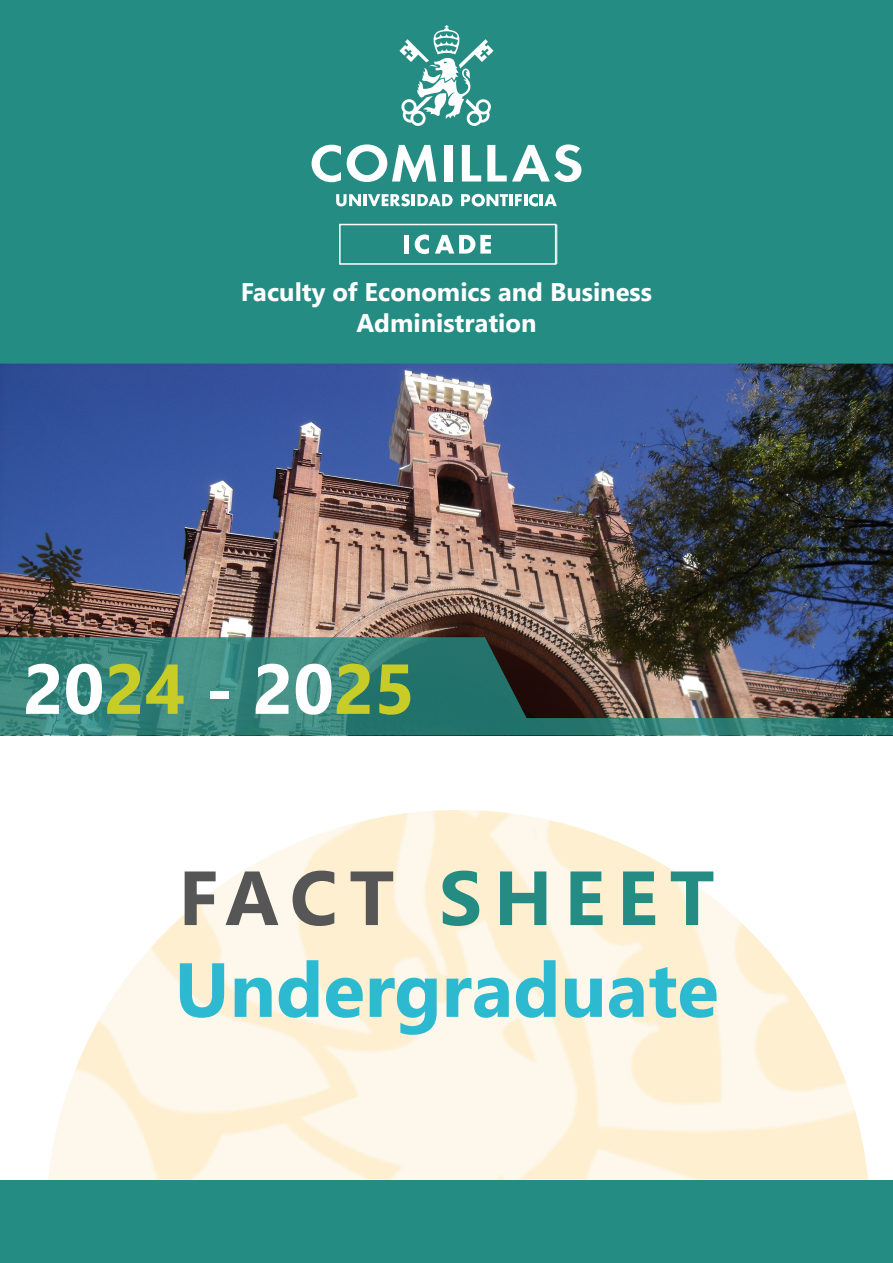
<style>
.page{position:relative;width:893px;height:1263px;background:#fff}
.page>*{position:absolute;margin:0;border:0;box-sizing:border-box;transform-origin:0 0}
.t1{font:700 76.5px/91.8px "Nirmala UI";color:#2db9d0}
.t2{font:700 70.5px "Nirmala UI";color:#fff}
.t3{font:700 25.5px/30.6px "Nirmala UI";color:#fff;text-align:center}
.s1{color:#c8cc27}
.s2{color:#565656}
.s3{color:#258c84}
</style>
<div class="page">
<img style="left:0;top:364px;width:893px;height:273px">
<img style="left:48px;top:810px;width:820px;height:370px">
<div style="left:0;top:0;width:893px;height:364px;background:#258c84"></div>
<img style="left:0;top:637px;width:893px;height:98px">
<div style="left:0;top:1180px;width:893px;height:83px;background:#258c84"></div>
<svg style="left:336px;top:194px;width:25px;height:12px"></svg>
<hr style="left:363px;top:194px;width:4px;height:12px;background:#fff">
<svg style="left:368px;top:194px;width:85px;height:12px"></svg>
<svg style="left:461px;top:194px;width:96px;height:13px"></svg>
<svg style="left:312px;top:145px;width:29px;height:37px"></svg>
<svg style="left:347px;top:144px;width:89px;height:38px"></svg>
<div style="left:444px;top:145px;width:8px;height:37px;background:#fff"></div>
<svg style="left:462px;top:145px;width:19px;height:37px"></svg>
<svg style="left:487px;top:144px;width:94px;height:38px"></svg>
<svg style="left:399px;top:25px;width:94px;height:101px"></svg>
<div style="left:339px;top:224px;width:217px;height:41px;border:2px solid #fff"></div>
<div style="left:404px;top:235px;width:5px;height:19px;background:#fff"></div>
<svg style="left:415px;top:235px;width:14px;height:19px"></svg>
<svg style="left:435px;top:235px;width:56px;height:19px"></svg>
<p class="t3" style="left:241px;top:275px;width:412px">Faculty of Economics and Business<br>Administration</p>
<h2 class="t2" style="left:23px;top:631px;width:393px">20<span class="s1">24</span> - 20<span class="s1">25</span></h2>
<h1 class="t1" style="left:174px;top:848px;width:546px"><span class="s2">FACT</span> <span class="s3">SHEET<br></span>Undergraduate</h1>
</div>
